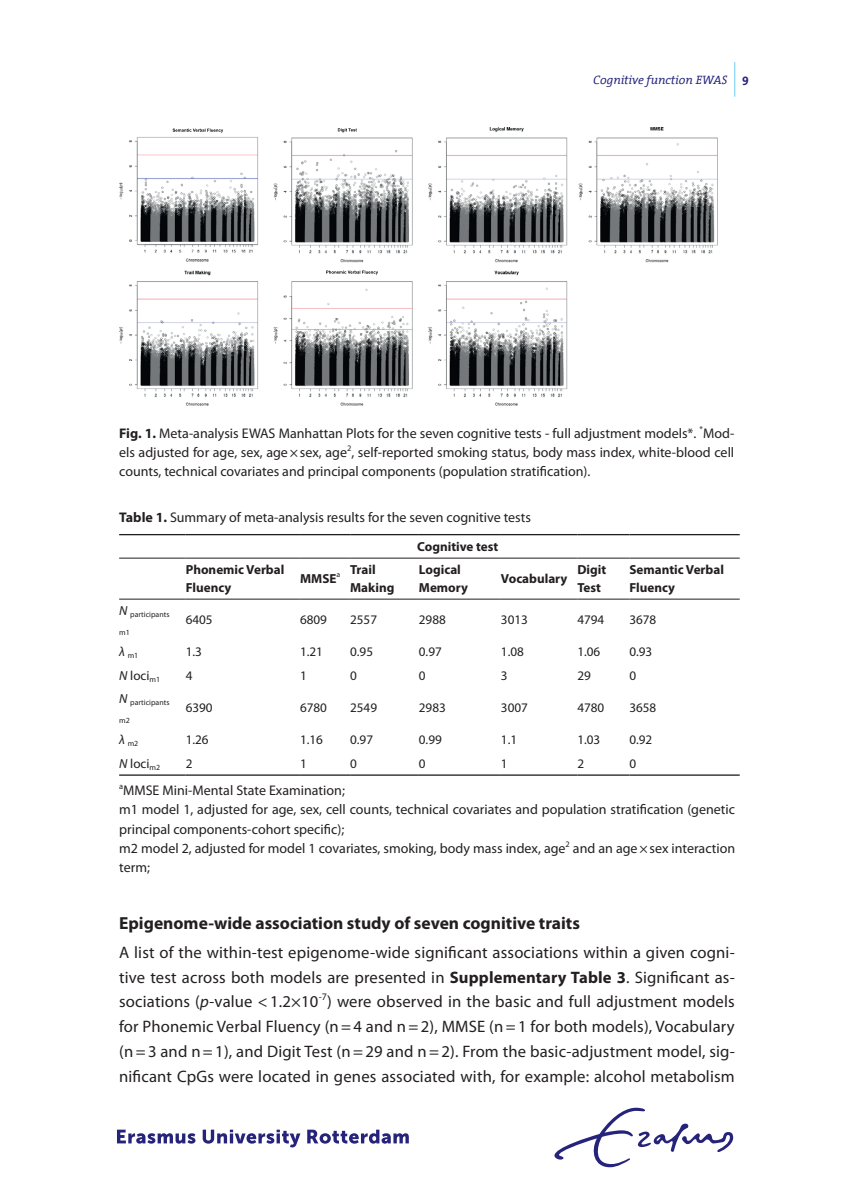
<style>
.page{position:relative;width:844px;height:1191px;background:#fff}
.page>*{position:absolute;margin:0;border:0;box-sizing:border-box;transform-origin:0 0}
.t1{font:700 17.5px "Myriad Pro";color:#231f20}
.t2{font:16.62px/24.8px "Myriad Pro";letter-spacing:.01em;color:#231f20;text-align:justify}
.t3{font:14px/19.2px "Myriad Pro";color:#231f20;text-align:justify}
.t4{font:13.12px "Myriad Pro";color:#231f20}
.t5{font:700 13.12px/17.5px "Myriad Pro";color:#231f20}
.t6{font:italic 12.25px "The Serif Office";color:#26237b}
.t7{font:7.88px "Myriad Pro";color:#231f20}
.s1{font-weight:700;font-style:normal}
.s2{font-weight:700}
.s3{font-style:italic}
</style>
<div class="page">
<img style="left:119px;top:127px;width:599px;height:279px">
<hr style="left:119px;top:598px;width:67px;height:1px;background:#231f20">
<hr style="left:186px;top:598px;width:114px;height:1px;background:#231f20">
<hr style="left:300px;top:598px;width:50px;height:1px;background:#231f20">
<hr style="left:350px;top:598px;width:69px;height:1px;background:#231f20">
<hr style="left:419px;top:598px;width:82px;height:1px;background:#231f20">
<hr style="left:501px;top:598px;width:76px;height:1px;background:#231f20">
<hr style="left:577px;top:598px;width:52px;height:1px;background:#231f20">
<hr style="left:629px;top:598px;width:110px;height:1px;background:#231f20">
<hr style="left:119px;top:534px;width:67px;height:1px;background:#231f20">
<hr style="left:186px;top:534px;width:114px;height:1px;background:#231f20">
<hr style="left:300px;top:534px;width:50px;height:1px;background:#231f20">
<hr style="left:350px;top:534px;width:69px;height:1px;background:#231f20">
<hr style="left:419px;top:534px;width:82px;height:1px;background:#231f20">
<hr style="left:501px;top:534px;width:76px;height:1px;background:#231f20">
<hr style="left:577px;top:534px;width:52px;height:1px;background:#231f20">
<hr style="left:629px;top:534px;width:110px;height:1px;background:#231f20">
<hr style="left:119px;top:557px;width:67px;height:1px;background:#231f20">
<hr style="left:186px;top:557px;width:114px;height:1px;background:#231f20">
<hr style="left:300px;top:557px;width:50px;height:1px;background:#231f20">
<hr style="left:350px;top:557px;width:69px;height:1px;background:#231f20">
<hr style="left:419px;top:557px;width:82px;height:1px;background:#231f20">
<hr style="left:501px;top:557px;width:76px;height:1px;background:#231f20">
<hr style="left:577px;top:557px;width:52px;height:1px;background:#231f20">
<hr style="left:629px;top:557px;width:110px;height:1px;background:#231f20">
<hr style="left:119px;top:774px;width:67px;height:1px;background:#231f20">
<hr style="left:186px;top:774px;width:114px;height:1px;background:#231f20">
<hr style="left:300px;top:774px;width:50px;height:1px;background:#231f20">
<hr style="left:350px;top:774px;width:69px;height:1px;background:#231f20">
<hr style="left:419px;top:774px;width:82px;height:1px;background:#231f20">
<hr style="left:501px;top:774px;width:76px;height:1px;background:#231f20">
<hr style="left:577px;top:774px;width:52px;height:1px;background:#231f20">
<hr style="left:629px;top:774px;width:110px;height:1px;background:#231f20">
<svg style="left:117px;top:1129px;width:78px;height:14px"></svg>
<svg style="left:203px;top:1129px;width:97px;height:18px"></svg>
<svg style="left:307px;top:1129px;width:101px;height:14px"></svg>
<svg style="left:554px;top:1107px;width:179px;height:60px"></svg>
<hr style="left:734px;top:62px;width:1px;height:35px;background:#6fcef4">
<p class="t6" style="left:593px;top:73px;width:157px">Cognitive function EWAS <span class="s1">9</span></p>
<p class="t3" style="left:119px;top:423px;width:616px"><span class="s2">Fig. 1.</span> Meta-analysis EWAS Manhattan Plots for the seven cognitive tests - full adjustment models*. <sup>*</sup>Mod&shy;els adjusted for age, sex, age×sex, age<sup>2</sup>, self-reported smoking status, body mass index, white-blood cell counts, technical covariates and principal components (population stratification).</p>
<p class="t3" style="left:119px;top:507px;width:413px"><span class="s2">Table 1.</span> Summary of meta-analysis results for the seven cognitive tests</p>
<p class="t5" style="left:417px;top:537px;width:83px">Cognitive test</p>
<p class="t5" style="left:186px;top:560px;width:100px">Phonemic Verbal<br>Fluency</p>
<p class="t5" style="left:350px;top:560px;width:46px;text-indent:-50px">MMSE<sub>a</sub> Trail<br>Making</p>
<p class="t5" style="left:419px;top:560px;width:51px">Logical<br>Memory</p>
<p class="t5" style="left:501px;top:569px;width:68px">Vocabulary</p>
<p class="t5" style="left:577px;top:560px;width:30px">Digit<br>Test</p>
<p class="t5" style="left:629px;top:560px;width:96px">Semantic Verbal<br>Fluency</p>
<p class="t7" style="left:119px;top:609px;width:52px"><sup>N</sup> participants</p>
<p class="t7" style="left:119px;top:627px;width:12px">m1</p>
<p class="t4" style="left:186px;top:611px;width:28px">6405</p>
<p class="t4" style="left:300px;top:611px;width:28px">6809</p>
<p class="t4" style="left:350px;top:611px;width:28px">2557</p>
<p class="t4" style="left:419px;top:611px;width:28px">2988</p>
<p class="t4" style="left:501px;top:611px;width:28px">3013</p>
<p class="t4" style="left:577px;top:611px;width:28px">4794</p>
<p class="t4" style="left:629px;top:611px;width:28px">3678</p>
<p class="t7" style="left:119px;top:650px;width:21px"><sup>λ</sup> m1</p>
<p class="t4" style="left:186px;top:643px;width:18px">1.3</p>
<p class="t4" style="left:300px;top:643px;width:24px">1.21</p>
<p class="t4" style="left:350px;top:643px;width:24px">0.95</p>
<p class="t4" style="left:419px;top:643px;width:24px">0.97</p>
<p class="t4" style="left:501px;top:643px;width:24px">1.08</p>
<p class="t4" style="left:577px;top:643px;width:24px">1.06</p>
<p class="t4" style="left:629px;top:643px;width:24px">0.93</p>
<p class="t4" style="left:119px;top:667px;width:42px"><span class="s3">N</span> loci<sub>m1</sub></p>
<p class="t4" style="left:186px;top:667px;width:8px">4</p>
<p class="t4" style="left:300px;top:667px;width:8px">1</p>
<p class="t4" style="left:350px;top:667px;width:8px">0</p>
<p class="t4" style="left:419px;top:667px;width:8px">0</p>
<p class="t4" style="left:501px;top:667px;width:8px">3</p>
<p class="t4" style="left:577px;top:667px;width:15px">29</p>
<p class="t4" style="left:629px;top:667px;width:8px">0</p>
<p class="t7" style="left:119px;top:697px;width:52px"><sup>N</sup> participants</p>
<p class="t7" style="left:119px;top:715px;width:12px">m2</p>
<p class="t4" style="left:186px;top:699px;width:28px">6390</p>
<p class="t4" style="left:300px;top:699px;width:28px">6780</p>
<p class="t4" style="left:350px;top:699px;width:28px">2549</p>
<p class="t4" style="left:419px;top:699px;width:28px">2983</p>
<p class="t4" style="left:501px;top:699px;width:28px">3007</p>
<p class="t4" style="left:577px;top:699px;width:28px">4780</p>
<p class="t4" style="left:629px;top:699px;width:28px">3658</p>
<p class="t7" style="left:119px;top:738px;width:21px"><sup>λ</sup> m2</p>
<p class="t4" style="left:186px;top:731px;width:24px">1.26</p>
<p class="t4" style="left:300px;top:731px;width:24px">1.16</p>
<p class="t4" style="left:350px;top:731px;width:24px">0.97</p>
<p class="t4" style="left:419px;top:731px;width:24px">0.99</p>
<p class="t4" style="left:501px;top:731px;width:18px">1.1</p>
<p class="t4" style="left:577px;top:731px;width:24px">1.03</p>
<p class="t4" style="left:629px;top:731px;width:24px">0.92</p>
<p class="t4" style="left:119px;top:755px;width:42px"><span class="s3">N</span> loci<sub>m2</sub></p>
<p class="t4" style="left:186px;top:755px;width:8px">2</p>
<p class="t4" style="left:300px;top:755px;width:8px">1</p>
<p class="t4" style="left:350px;top:755px;width:8px">0</p>
<p class="t4" style="left:419px;top:755px;width:8px">0</p>
<p class="t4" style="left:501px;top:755px;width:8px">1</p>
<p class="t4" style="left:577px;top:755px;width:8px">2</p>
<p class="t4" style="left:629px;top:755px;width:8px">0</p>
<p class="t3" style="left:119px;top:780px;width:617px;text-align:left"><sup>a</sup>MMSE Mini-Mental State Examination;<br>m1 model 1, adjusted for age, sex, cell counts, technical covariates and population stratification (genetic principal components-cohort specific);<br>m2 model 2, adjusted for model 1 covariates, smoking, body mass index, age<sup>2</sup> and an age×sex interaction term;</p>
<p class="t1" style="left:119px;top:912px;width:462px">Epigenome-wide association study of seven cognitive traits</p>
<p class="t2" style="left:119px;top:939px;width:617px">A list of the within-test epigenome-wide significant associations within a given cogni&shy;tive test across both models are presented in <span class="s2">Supplementary Table 3</span>. Significant as&shy;sociations (<span class="s3">p-</span>value &lt;1.2×10<sup>-7</sup>) were observed in the basic and full adjustment models for Phonemic Verbal Fluency (n=4 and n=2), MMSE (n=1 for both models), Vocabulary (n=3 and n=1), and Digit Test (n=29 and n=2). From the basic-adjustment model, sig&shy;nificant CpGs were located in genes associated with, for example: alcohol metabolism</p>
</div>
